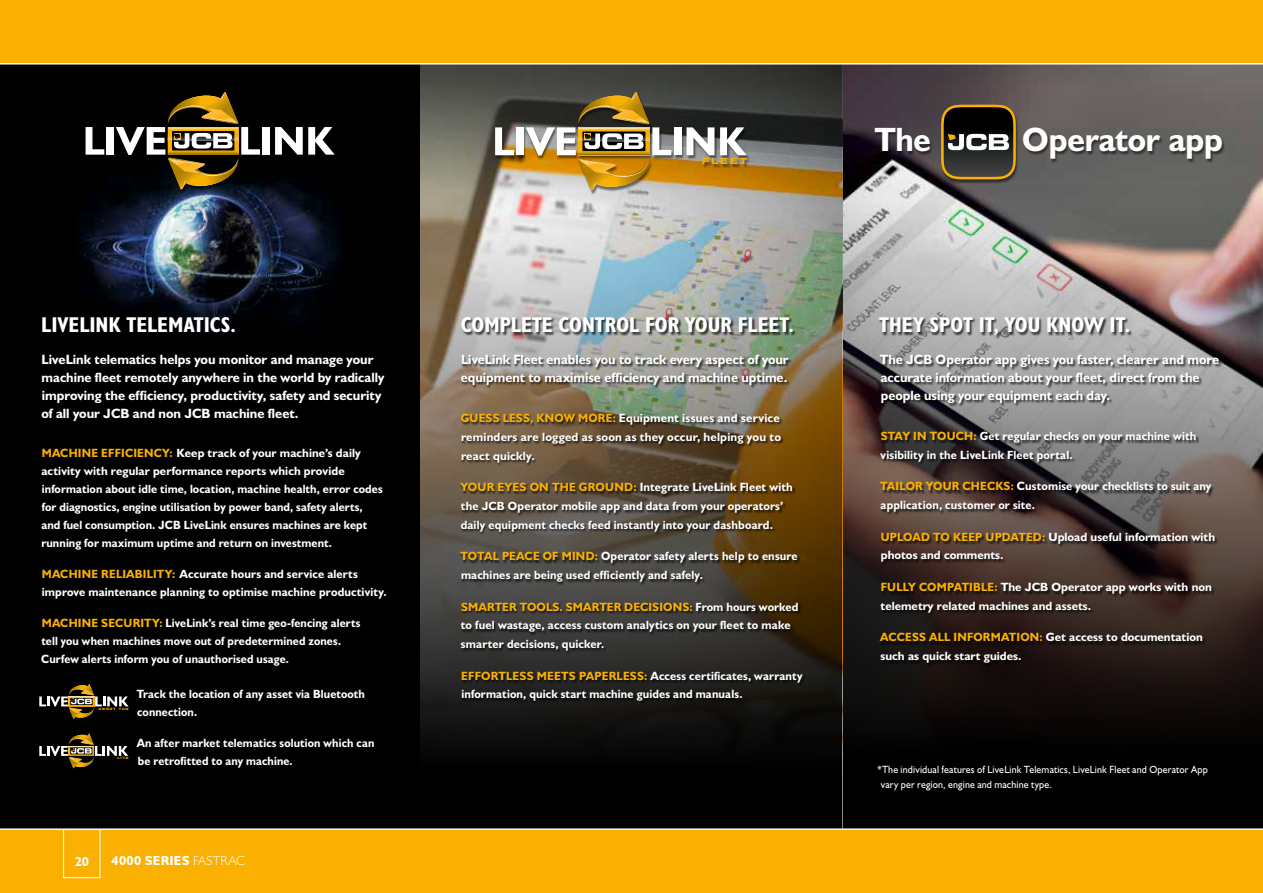
<style>
.page{position:relative;width:1263px;height:893px;background:#fff}
.page>*{position:absolute;margin:0;border:0;box-sizing:border-box;transform-origin:0 0}
.t1{font:33.9px "JCB Bold";letter-spacing:-.005em;color:#fff}
.t2{font:33.9px "JCB Bold";letter-spacing:-.005em;color:#fff;scale:.96 1}
.t3{font:21.6px "JCB Bold Condensed";color:#fff}
.t4{font:13.5px/18px "JCB Bold";color:#fff}
.t5{font:13.2px "JCB Bold";letter-spacing:.02em;color:#fff}
.t6{font:12px/18.8px "JCB Bold";letter-spacing:.01em;color:#fff}
.t7{font:12px/18.8px "JCB Bold";letter-spacing:.01em;color:#fff;scale:.96 1}
.t8{font:12px/18px "JCB Bold";letter-spacing:.01em;color:#fff;scale:.94 1}
.t9{font:10.5px/15px "JCB Roman";letter-spacing:.015em;color:#fff;scale:.94 1}
.t10{font:700 expanded 8.4px "Square 721 BT";letter-spacing:.245em;color:#f9b000}
.t11{font:700 expanded 3px "Square 721 BT";letter-spacing:.235em;color:#f9b000}
.s1{color:#f9b000}
.s2{font-family:"JCB Light"}
</style>
<div class="page">
<img style="left:842px;top:65px;width:421px;height:120px">
<div style="left:0;top:61px;width:421px;height:800px;background:#000"></div>
<img style="left:80px;top:194px;width:259px;height:124px">
<div style="left:263px;top:127px;width:7px;height:28px;background:#fff"></div>
<svg style="left:275px;top:127px;width:60px;height:28px"></svg>
<svg style="left:86px;top:127px;width:18px;height:28px"></svg>
<div style="left:107px;top:127px;width:7px;height:28px;background:#fff"></div>
<svg style="left:116px;top:92px;width:144px;height:99px"></svg>
<svg style="left:842px;top:185px;width:421px;height:643px;background:#524b49"></svg>
<div style="left:879px;top:317px;width:253px;height:23px;background:#000;opacity:.7"></div>
<div style="left:875px;top:105px;width:351px;height:79px;background:#000;opacity:.5"></div>
<svg style="left:941px;top:105px;width:75px;height:74px;background:#4e4631"></svg>
<div style="left:879px;top:356px;width:343px;height:311px;background:#000;opacity:.7"></div>
<img style="left:421px;top:193px;width:421px;height:635px">
<svg style="left:421px;top:65px;width:421px;height:128px;background:#565244"></svg>
<div style="left:495px;top:93px;width:256px;height:102px;background:#000;opacity:.5"></div>
<div style="left:674px;top:127px;width:7px;height:28px;background:#fff"></div>
<svg style="left:686px;top:127px;width:28px;height:28px"></svg>
<svg style="left:720px;top:127px;width:27px;height:28px"></svg>
<svg style="left:495px;top:127px;width:19px;height:28px"></svg>
<div style="left:517px;top:127px;width:7px;height:28px;background:#fff"></div>
<img style="left:526px;top:91px;width:145px;height:101px">
<div style="left:460px;top:356px;width:346px;height:349px;background:#000;opacity:.7"></div>
<div style="left:461px;top:317px;width:335px;height:19px;background:#000;opacity:.7"></div>
<svg style="left:39px;top:733px;width:89px;height:36px"></svg>
<svg style="left:39px;top:684px;width:90px;height:35px"></svg>
<div style="left:0;top:829px;width:1263px;height:64px;background:#f9b000"></div>
<div style="left:63px;top:829px;width:37px;height:49px;border:1px solid #fff"></div>
<hr style="left:0;top:828px;width:1263px;height:2px;background:#fff">
<div style="left:0;top:0;width:1263px;height:64px;background:#f9b000"></div>
<hr style="left:0;top:63px;width:1263px;height:2px;background:#fff">
<p class="t10" style="left:702px;top:156px;width:47px">FLEET</p>
<h1 class="t2" style="left:875px;top:118px;width:60px">The</h1>
<h1 class="t1" style="left:1022px;top:118px;width:202px">Operator app</h1>
<h2 class="t3" style="left:41px;top:311px;width:196px">LIVELINK TELEMATICS.</h2>
<h2 class="t3" style="left:879px;top:311px;width:252px">THEY SPOT IT, YOU KNOW IT.</h2>
<h2 class="t3" style="left:461px;top:311px;width:335px">COMPLETE CONTROL FOR YOUR FLEET.</h2>
<p class="t4" style="left:41px;top:350px;width:345px">LiveLink telematics helps you monitor and manage your machine fleet remotely anywhere in the world by radically improving the efficiency, productivity, safety and security of all your JCB and non JCB machine fleet.</p>
<p class="t6" style="left:41px;top:444px;width:343px;line-height:18px"><span class="s1">MACHINE EFFICIENCY:</span> Keep track of your machine’s daily activity with regular performance reports which provide information about idle time, location, machine health, error codes for diagnostics, engine utilisation by power band, safety alerts, and fuel consumption. JCB LiveLink ensures machines are kept running for maximum uptime and return on investment.</p>
<p class="t6" style="left:42px;top:565px;width:346px;line-height:18px"><span class="s1">MACHINE RELIABILITY:</span> Accurate hours and service alerts improve maintenance planning to optimise machine productivity.</p>
<p class="t8" style="left:41px;top:614px;width:341px"><span class="s1">MACHINE SECURITY:</span> LiveLink’s real time geo-fencing alerts tell you when machines move out of predetermined zones.<br>Curfew alerts inform you of unauthorised usage.</p>
<p class="t8" style="left:137px;top:685px;width:244px">Track the location of any asset via Bluetooth connection.</p>
<p class="t8" style="left:137px;top:733px;width:254px">An after market telematics solution which can be retrofitted to any machine.</p>
<p class="t11" style="left:98px;top:707px;width:32px">ASSET TAG</p>
<p class="t11" style="left:117px;top:756px;width:13px">LITE</p>
<p class="t5" style="left:75px;top:853px;width:16px">20</p>
<p class="t5" style="left:112px;top:852px;width:135px">4000 SERIES <span class="s2">FASTRAC</span></p>
<p class="t4" style="left:461px;top:350px;width:329px">LiveLink Fleet enables you to track every aspect of your equipment to maximise efficiency and machine uptime.</p>
<p class="t6" style="left:461px;top:408px;width:322px;text-align:justify"><span class="s1">GUESS LESS, KNOW MORE:</span> Equipment issues and service reminders are logged as soon as they occur, helping you to react quickly.</p>
<p class="t6" style="left:460px;top:477px;width:334px"><span class="s1">YOUR EYES ON THE GROUND:</span> Integrate LiveLink Fleet with the JCB Operator mobile app and data from your operators’ daily equipment checks feed instantly into your dashboard.</p>
<p class="t7" style="left:460px;top:546px;width:353px"><span class="s1">TOTAL PEACE OF MIND:</span> Operator safety alerts help to ensure machines are being used efficiently and safely.</p>
<p class="t6" style="left:461px;top:597px;width:339px"><span class="s1">SMARTER TOOLS. SMARTER DECISIONS:</span> From hours worked to fuel wastage, access custom analytics on your fleet to make smarter decisions, quicker.</p>
<p class="t7" style="left:461px;top:666px;width:357px"><span class="s1">EFFORTLESS MEETS PAPERLESS:</span> Access certificates, warranty information, quick start machine guides and manuals.</p>
<p class="t4" style="left:880px;top:350px;width:341px">The JCB Operator app gives you faster, clearer and more accurate information about your fleet, direct from the people using your equipment each day.</p>
<p class="t7" style="left:881px;top:426px;width:330px"><span class="s1">STAY IN TOUCH:</span> Get regular checks on your machine with visibility in the LiveLink Fleet portal.</p>
<p class="t7" style="left:880px;top:477px;width:347px"><span class="s1">TAILOR YOUR CHECKS:</span> Customise your checklists to suit any application, customer or site.</p>
<p class="t6" style="left:881px;top:527px;width:336px"><span class="s1">UPLOAD TO KEEP UPDATED:</span> Upload useful information with photos and comments.</p>
<p class="t6" style="left:880px;top:577px;width:333px"><span class="s1">FULLY COMPATIBLE:</span> The JCB Operator app works with non telemetry related machines and assets.</p>
<p class="t6" style="left:880px;top:627px;width:324px"><span class="s1">ACCESS ALL INFORMATION:</span> Get access to documentation such as quick start guides.</p>
<p class="t9" style="left:881px;top:762px;width:349px;text-indent:-3px">*The individual features of LiveLink Telematics, LiveLink Fleet and Operator App vary per region, engine and machine type.</p>
</div>
